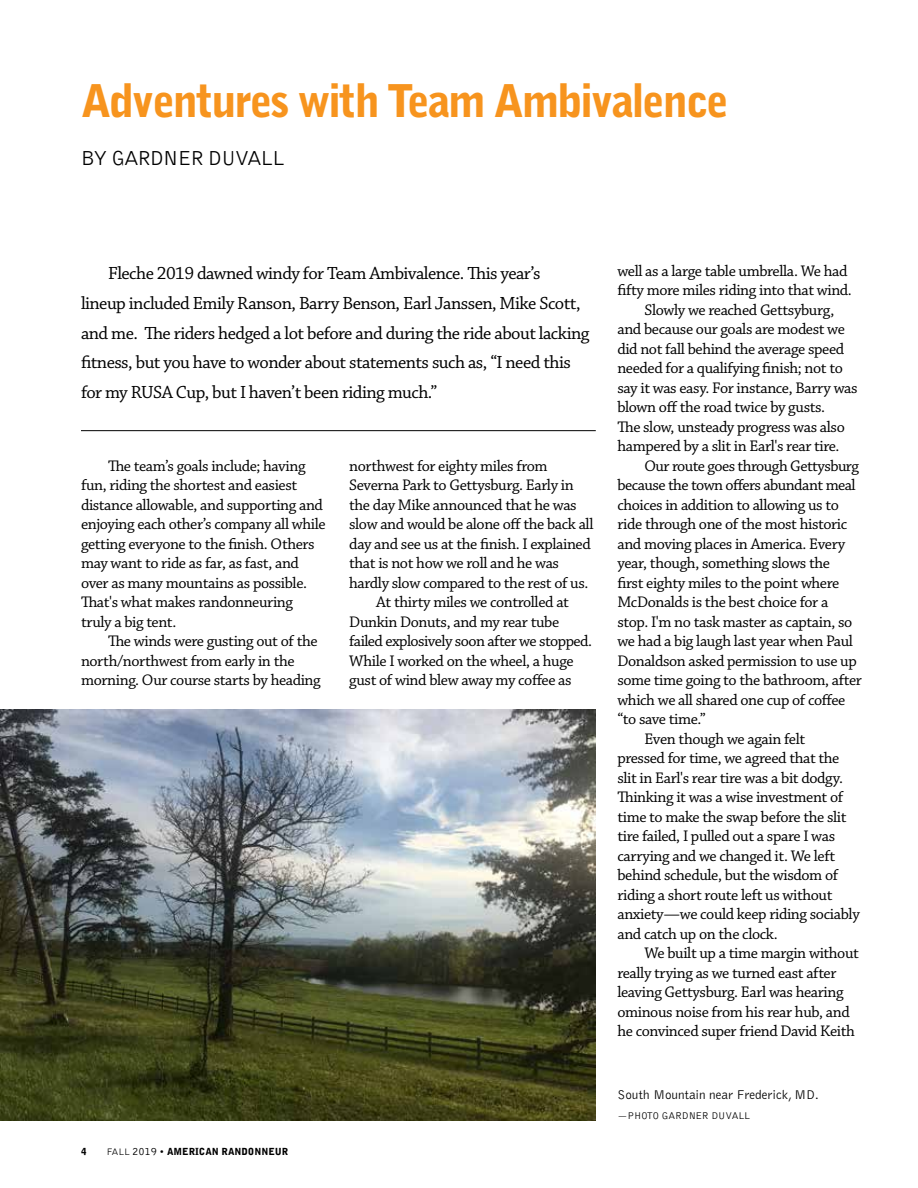
<style>
.page{position:relative;width:918px;height:1188px;background:#fff}
.page>*{position:absolute;margin:0;border:0;box-sizing:border-box;transform-origin:0 0}
.t1{font:900 45px "Bell Gothic BT";letter-spacing:-.045em;color:#f7941e}
.t2{font:21px "Bell Gothic BT";letter-spacing:-.045em;color:#000}
.t3{font:18.6px/29.7px "Chaparral Pro";letter-spacing:-.03em;color:#000}
.t4{font:16.2px/19.5px "Chaparral Pro";letter-spacing:-.025em;color:#000}
.t5{font:300 13.2px "Bell Gothic";color:#000}
.t6{font:300 10.2px "Bell Gothic";color:#000}
.t7{font:900 9.75px "Bell Gothic BT";letter-spacing:-.005em;color:#000}
.s1{font-weight:400}
.s2{font-weight:400;font-size:11.25px}
.s3{font-family:"Bell Gothic";font-weight:300}
</style>
<div class="page">
<hr style="left:81px;top:430px;width:515px;height:1px;background:#000">
<img style="left:0;top:710px;width:596px;height:410px">
<h1 class="t1" style="left:81px;top:73px;width:649px">Adventures with Team Ambivalence</h1>
<p class="t2" style="left:81px;top:145px;width:205px">BY GARDNER DUVALL</p>
<p class="t3" style="left:81px;top:259px;width:510px;text-indent:27px">Fleche 2019 dawned windy for Team Ambivalence. This year’s lineup included Emily Ranson, Barry Benson, Earl Janssen, Mike Scott, and me. The riders hedged a lot before and during the ride about lacking fitness, but you have to wonder about statements such as, “I need this for my RUSA Cup, but I haven’t been riding much.”</p>
<p class="t4" style="left:81px;top:457px;width:246px;text-indent:27px">The team’s goals include; having fun, riding the shortest and easiest distance allowable, and supporting and enjoying each other’s company all while getting everyone to the finish. Others may want to ride as far, as fast, and over as many mountains as possible.<br>That's what makes randonneuring truly a big tent.</p>
<p class="t4" style="left:81px;top:632px;width:241px;text-indent:27px">The winds were gusting out of the north/northwest from early in the morning. Our course starts by heading</p>
<p class="t4" style="left:349px;top:457px;width:200px">northwest for eighty miles from</p>
<p class="t4" style="left:349px;top:476px;width:226px">Severna Park to Gettysburg. Early in</p>
<p class="t4" style="left:349px;top:496px;width:229px">the day Mike announced that he was</p>
<p class="t4" style="left:349px;top:515px;width:246px">slow and would be alone off the back all</p>
<p class="t4" style="left:349px;top:535px;width:243px">day and see us at the finish. I explained</p>
<p class="t4" style="left:349px;top:554px;width:211px">that is not how we roll and he was</p>
<p class="t4" style="left:349px;top:574px;width:241px">hardly slow compared to the rest of us.</p>
<p class="t4" style="left:376px;top:593px;width:194px">At thirty miles we controlled at</p>
<p class="t4" style="left:349px;top:613px;width:211px">Dunkin Donuts, and my rear tube</p>
<p class="t4" style="left:349px;top:632px;width:244px">failed explosively soon after we stopped.</p>
<p class="t4" style="left:349px;top:652px;width:226px">While I worked on the wheel, a huge</p>
<p class="t4" style="left:349px;top:671px;width:224px">gust of wind blew away my coffee as</p>
<p class="t7" style="left:81px;top:1145px;width:209px">4 <span class="s1">FALL</span> <span class="s2">2019</span> <span class="s3">•</span> AMERICAN RANDONNEUR</p>
<p class="t4" style="left:617px;top:262px;width:232px">well as a large table umbrella. We had</p>
<p class="t4" style="left:617px;top:281px;width:236px">fifty more miles riding into that wind.</p>
<p class="t4" style="left:644px;top:301px;width:191px">Slowly we reached Gettsyburg,</p>
<p class="t4" style="left:617px;top:320px;width:229px">and because our goals are modest we</p>
<p class="t4" style="left:617px;top:340px;width:228px">did not fall behind the average speed</p>
<p class="t4" style="left:617px;top:359px;width:227px">needed for a qualifying finish; not to</p>
<p class="t4" style="left:617px;top:379px;width:242px">say it was easy. For instance, Barry was</p>
<p class="t4" style="left:617px;top:398px;width:209px">blown off the road twice by gusts.</p>
<p class="t4" style="left:617px;top:418px;width:229px">The slow, unsteady progress was also</p>
<p class="t4" style="left:617px;top:437px;width:224px">hampered by a slit in Earl's rear tire.</p>
<p class="t4" style="left:644px;top:457px;width:216px">Our route goes through Gettysburg</p>
<p class="t4" style="left:617px;top:476px;width:240px">because the town offers abundant meal</p>
<p class="t4" style="left:617px;top:496px;width:223px">choices in addition to allowing us to</p>
<p class="t4" style="left:617px;top:515px;width:231px">ride through one of the most historic</p>
<p class="t4" style="left:617px;top:535px;width:229px">and moving places in America. Every</p>
<p class="t4" style="left:617px;top:554px;width:214px">year, though, something slows the</p>
<p class="t4" style="left:617px;top:574px;width:223px">first eighty miles to the point where</p>
<p class="t4" style="left:617px;top:593px;width:212px">McDonalds is the best choice for a</p>
<p class="t4" style="left:617px;top:613px;width:236px">stop. I'm no task master as captain, so</p>
<p class="t4" style="left:617px;top:632px;width:237px">we had a big laugh last year when Paul</p>
<p class="t4" style="left:617px;top:652px;width:241px">Donaldson asked permission to use up</p>
<p class="t4" style="left:617px;top:671px;width:246px">some time going to the bathroom, after</p>
<p class="t4" style="left:617px;top:691px;width:230px">which we all shared one cup of coffee</p>
<p class="t4" style="left:617px;top:710px;width:90px">“to save time.”</p>
<p class="t4" style="left:644px;top:730px;width:162px">Even though we again felt</p>
<p class="t4" style="left:617px;top:749px;width:224px">pressed for time, we agreed that the</p>
<p class="t4" style="left:617px;top:769px;width:227px">slit in Earl's rear tire was a bit dodgy.</p>
<p class="t4" style="left:617px;top:788px;width:227px">Thinking it was a wise investment of</p>
<p class="t4" style="left:617px;top:808px;width:231px">time to make the swap before the slit</p>
<p class="t4" style="left:617px;top:827px;width:219px">tire failed, I pulled out a spare I was</p>
<p class="t4" style="left:617px;top:847px;width:219px">carrying and we changed it. We left</p>
<p class="t4" style="left:617px;top:866px;width:222px">behind schedule, but the wisdom of</p>
<p class="t4" style="left:617px;top:886px;width:217px">riding a short route left us without</p>
<p class="t4" style="left:617px;top:905px;width:244px">anxiety—we could keep riding sociably</p>
<p class="t4" style="left:617px;top:925px;width:162px">and catch up on the clock.</p>
<p class="t4" style="left:644px;top:944px;width:216px">We built up a time margin without</p>
<p class="t4" style="left:617px;top:963px;width:221px">really trying as we turned east after</p>
<p class="t4" style="left:617px;top:983px;width:228px">leaving Gettysburg. Earl was hearing</p>
<p class="t4" style="left:617px;top:1002px;width:234px">ominous noise from his rear hub, and</p>
<p class="t4" style="left:617px;top:1022px;width:239px">he convinced super friend David Keith</p>
<p class="t5" style="left:617px;top:1088px;width:203px">South Mountain near Frederick, MD.</p>
<p class="t6" style="left:617px;top:1110px;width:135px">—PHOTO GARDNER DUVALL</p>
</div>
